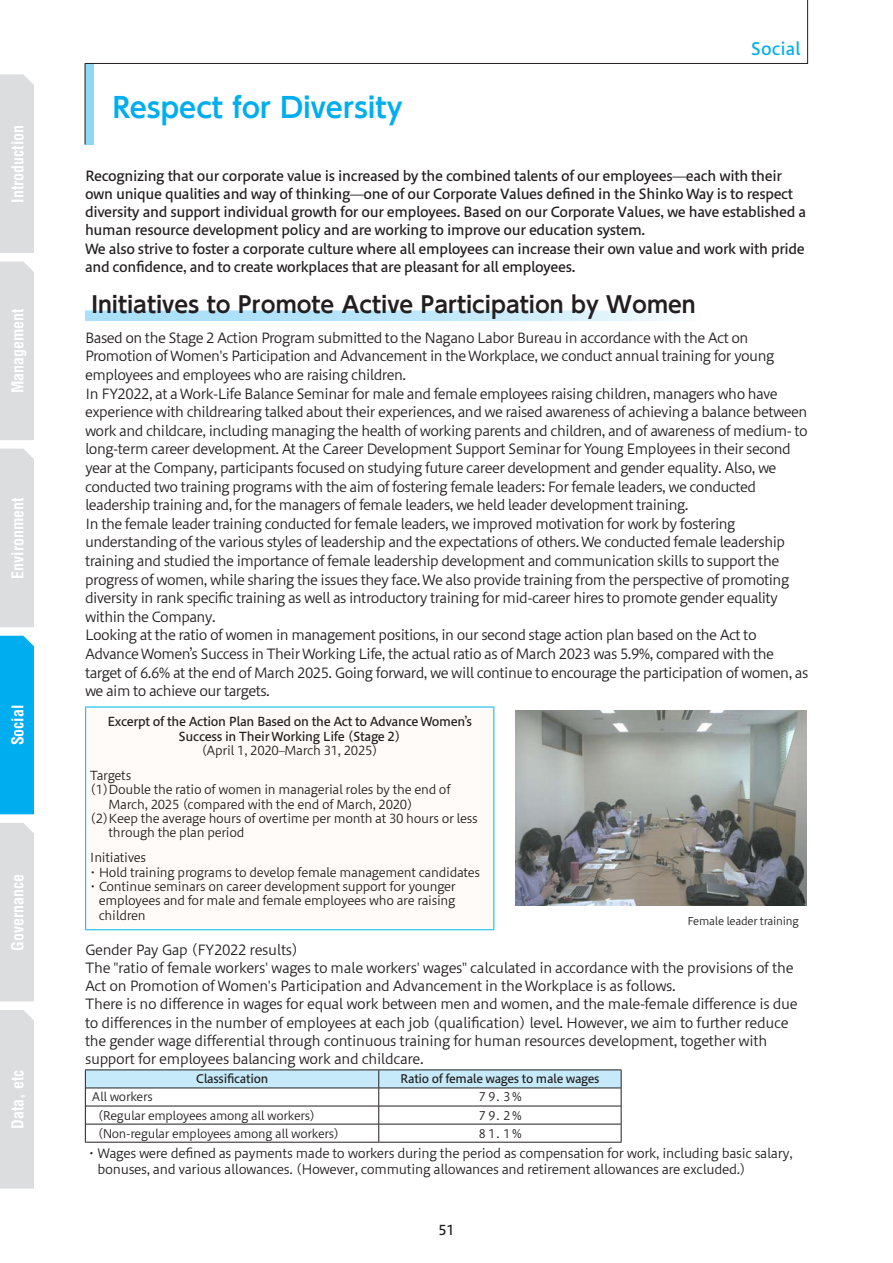
<style>
.page{position:relative;width:893px;height:1263px;background:#fff}
.page>*{position:absolute;margin:0;border:0;box-sizing:border-box;transform-origin:0 0}
.t1{font:700 27.6px "UD Shin Go Pr 6 N De";color:#00aeef}
.t2{font:700 22.35px "UD Shin Go NT Pr 6 De";color:#231f20}
.t3{font:16.95px "Hiragino UD Sans Std N W5";color:#00aeef}
.t4{font:700 condensed 15.9px "Helvetica LT Std";color:#fff}
.t5{font:13.8px/18.6px "Hiragino UD Sans Std N W3";letter-spacing:-.04em;color:#231f20}
.t6{font:13.8px/18.1px "Hiragino UD Sans Std N W5";letter-spacing:-.025em;color:#231f20}
.t7{font:13.5px "Hiragino UD Sans Std N W5";color:#231f20}
.t8{font:12.75px/15.9px "Hiragino UD Sans Std N W3";letter-spacing:-.025em;color:#231f20}
.t9{font:12.15px "Hiragino UD Sans Std N W3";letter-spacing:-.025em;color:#231f20}
.t10{font:12.15px/14.4px "Hiragino UD Sans Std N W5";letter-spacing:-.025em;color:#231f20;text-align:center}
.t11{font:11.7px "Hiragino UD Sans Std N W3";letter-spacing:-.025em;color:#231f20}
.t12{font:11.7px "Hiragino UD Sans Std N W5";letter-spacing:-.025em;color:#231f20}
.t13{font:10.65px "Hiragino UD Sans Std N W3";letter-spacing:-.025em;color:#231f20}
</style>
<div class="page">
<div style="left:0;top:74px;width:34px;height:179px;background:#dcdddf"></div>
<div style="left:0;top:261px;width:34px;height:179px;background:#dcdddf"></div>
<div style="left:0;top:449px;width:34px;height:178px;background:#dcdddf"></div>
<div style="left:0;top:636px;width:34px;height:178px;background:#00aeef"></div>
<div style="left:0;top:823px;width:34px;height:178px;background:#dcdddf"></div>
<div style="left:0;top:1010px;width:34px;height:178px;background:#dcdddf"></div>
<svg style="left:85px;top:310px;width:591px;height:11px;background:#c3e8fa"></svg>
<div style="left:86px;top:707px;width:408px;height:223px;background:#fefbf8"></div>
<hr style="left:85px;top:706px;width:409px;height:1px;background:#15c0f2">
<hr style="left:85px;top:707px;width:1px;height:222px;background:#15c0f2">
<hr style="left:493px;top:707px;width:1px;height:222px;background:#15c0f2">
<hr style="left:85px;top:929px;width:409px;height:1px;background:#15c0f2">
<img style="left:515px;top:711px;width:292px;height:194px">
<hr style="left:85px;top:1069px;width:294px;height:1px;background:#231f20">
<hr style="left:379px;top:1069px;width:242px;height:1px;background:#231f20">
<svg style="left:85px;top:1070px;width:537px;height:72px"></svg>
<hr style="left:85px;top:1142px;width:294px;height:1px;background:#231f20">
<hr style="left:379px;top:1142px;width:242px;height:1px;background:#231f20">
<div style="left:85px;top:64px;width:9px;height:81px;background:#8dd7f7"></div>
<hr style="left:85px;top:63px;width:1px;height:82px;background:#231f20">
<svg style="left:84px;top:0;width:724px;height:64px"></svg>
<p class="t4" style="left:8px;top:203px;width:79px;rotate:-90deg">Introduction</p>
<p class="t4" style="left:8px;top:393px;width:87px;rotate:-90deg">Management</p>
<p class="t4" style="left:8px;top:579px;width:83px;rotate:-90deg">Environment</p>
<p class="t4" style="left:8px;top:745px;width:42px;rotate:-90deg">Social</p>
<p class="t4" style="left:8px;top:951px;width:79px;rotate:-90deg">Governance</p>
<p class="t4" style="left:8px;top:1129px;width:60px;rotate:-90deg">Data, etc</p>
<h1 class="t1" style="left:113px;top:85px;width:291px">Respect for Diversity</h1>
<p class="t3" style="left:751px;top:36px;width:51px">Social</p>
<p class="t6" style="left:85px;top:166px;width:722px">Recognizing that our corporate value is increased by the combined talents of our employees—each with their own unique qualities and way of thinking—one of our Corporate Values defined in the Shinko Way is to respect diversity and support individual growth for our employees. Based on our Corporate Values, we have established a human resource development policy and are working to improve our education system.<br>We also strive to foster a corporate culture where all employees can increase their own value and work with pride and confidence, and to create workplaces that are pleasant for all employees.</p>
<h2 class="t2" style="left:91px;top:286px;width:606px">Initiatives to Promote Active Participation by Women</h2>
<p class="t5" style="left:85px;top:327px;width:725px">Based on the Stage 2 Action Program submitted to the Nagano Labor Bureau in accordance with the Act on Promotion of Women's Participation and Advancement in the Workplace, we conduct annual training for young employees and employees who are raising children.<br>In FY2022, at a Work-Life Balance Seminar for male and female employees raising children, managers who have experience with childrearing talked about their experiences, and we raised awareness of achieving a balance between work and childcare, including managing the health of working parents and children, and of awareness of medium- to long-term career development. At the Career Development Support Seminar for Young Employees in their second year at the Company, participants focused on studying future career development and gender equality. Also, we conducted two training programs with the aim of fostering female leaders: For female leaders, we conducted leadership training and, for the managers of female leaders, we held leader development training.<br>In the female leader training conducted for female leaders, we improved motivation for work by fostering understanding of the various styles of leadership and the expectations of others. We conducted female leadership training and studied the importance of female leadership development and communication skills to support the progress of women, while sharing the issues they face. We also provide training from the perspective of promoting diversity in rank specific training as well as introductory training for mid-career hires to promote gender equality within the Company.<br>Looking at the ratio of women in management positions, in our second stage action plan based on the Act to Advance Women’s Success in Their Working Life, the actual ratio as of March 2023 was 5.9%, compared with the target of 6.6% at the end of March 2025. Going forward, we will continue to encourage the participation of women, as we aim to achieve our targets.</p>
<p class="t10" style="left:107px;top:714px;width:366px">Excerpt of the Action Plan Based on the Act to Advance Women’s<br>Success in Their Working Life (Stage 2)</p>
<p class="t9" style="left:201px;top:741px;width:179px">(April 1, 2020–March 31, 2025)</p>
<p class="t9" style="left:90px;top:766px;width:43px">Targets</p>
<p class="t9" style="left:90px;top:780px;width:362px">(1)Double the ratio of women in managerial roles by the end of</p>
<p class="t9" style="left:109px;top:795px;width:306px">March, 2025 (compared with the end of March, 2020)</p>
<p class="t9" style="left:90px;top:809px;width:390px">(2)Keep the average hours of overtime per month at 30 hours or less</p>
<p class="t9" style="left:109px;top:824px;width:137px">through the plan period</p>
<p class="t9" style="left:90px;top:848px;width:58px">Initiatives</p>
<p class="t9" style="left:87px;top:863px;width:395px">・Hold training programs to develop female management candidates</p>
<p class="t9" style="left:87px;top:877px;width:371px">・Continue seminars on career development support for younger</p>
<p class="t9" style="left:99px;top:892px;width:358px">employees and for male and female employees who are raising</p>
<p class="t9" style="left:99px;top:906px;width:49px">children</p>
<p class="t13" style="left:687px;top:913px;width:113px">Female leader training</p>
<p class="t5" style="left:85px;top:940px;width:714px;line-height:18.1px">Gender Pay Gap (FY2022 results)<br>The "ratio of female workers' wages to male workers' wages" calculated in accordance with the provisions of the Act on Promotion of Women's Participation and Advancement in the Workplace is as follows.<br>There is no difference in wages for equal work between men and women, and the male-female difference is due to differences in the number of employees at each job (qualification) level. However, we aim to further reduce the gender wage differential through continuous training for human resources development, together with support for employees balancing work and childcare.</p>
<p class="t12" style="left:196px;top:1070px;width:74px">Classification</p>
<p class="t12" style="left:400px;top:1070px;width:201px">Ratio of female wages to male wages</p>
<p class="t11" style="left:92px;top:1088px;width:63px">All workers</p>
<p class="t11" style="left:476px;top:1088px;width:48px">７９. ３％</p>
<p class="t11" style="left:97px;top:1106px;width:220px">(Regular employees among all workers)</p>
<p class="t11" style="left:476px;top:1106px;width:48px">７９. ２％</p>
<p class="t11" style="left:97px;top:1124px;width:244px">(Non-regular employees among all workers)</p>
<p class="t11" style="left:476px;top:1124px;width:48px">８１. １％</p>
<p class="t8" style="left:97px;top:1144px;width:697px;text-indent:-12px">・Wages were defined as payments made to workers during the period as compensation for work, including basic salary, bonuses, and various allowances. (However, commuting allowances and retirement allowances are excluded.)</p>
<p class="t7" style="left:439px;top:1219px;width:18px">51</p>
</div>
